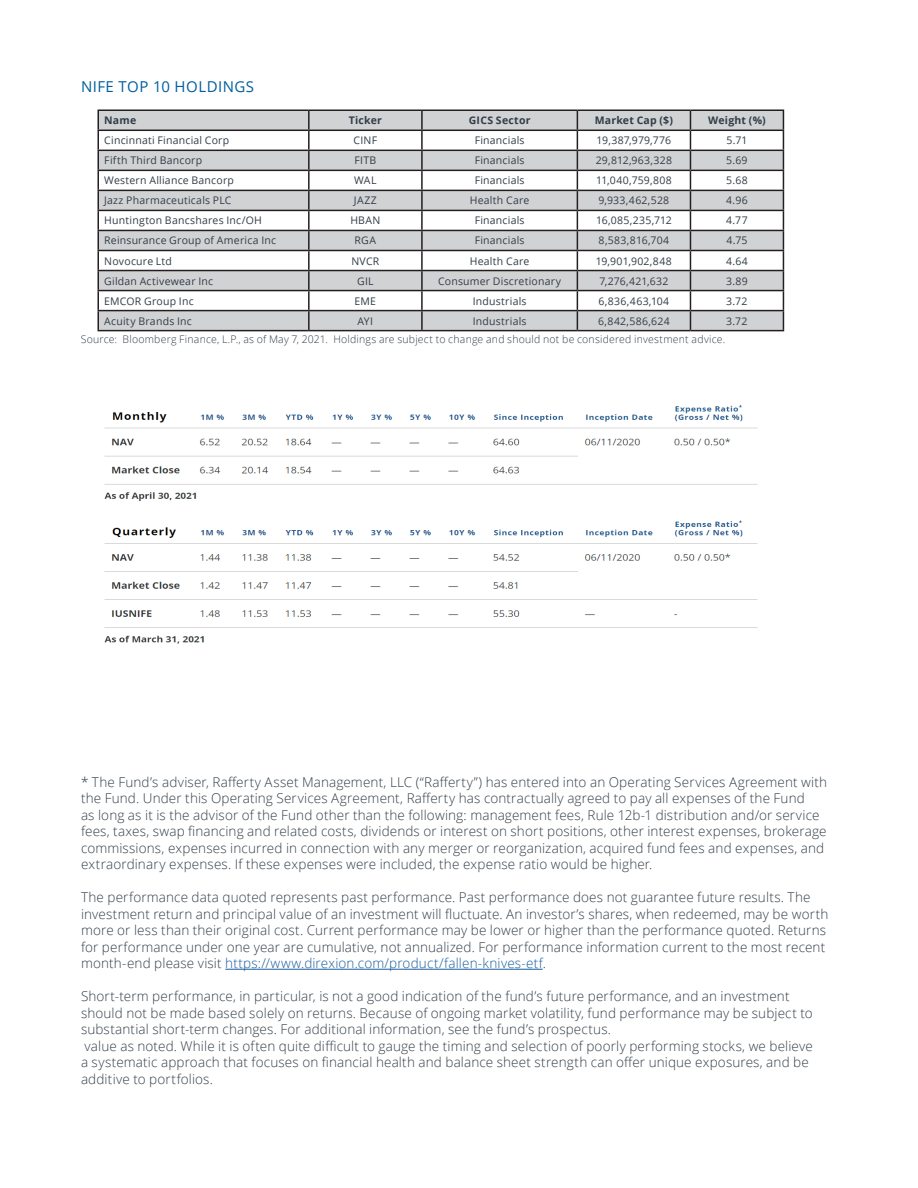
<style>
.page{position:relative;width:918px;height:1188px;background:#fff}
.page>*{position:absolute;margin:0;border:0;box-sizing:border-box;transform-origin:0 0}
.Sidebar_header{font:15px "Open Sans";letter-spacing:.03em;color:#005e9e}
.Body{font:300 13.5px/16.5px "Open Sans";letter-spacing:.01em;color:#323d48}
.t1{font:10.5px "Open Sans";letter-spacing:.02em;color:#323d48}
.t2{font:300 10.5px "Open Sans";letter-spacing:.02em;color:#323d48}
.t3{font:700 10.5px "Open Sans";letter-spacing:.02em;color:#323d48}
.t4{font:10.5px "Open Sans";letter-spacing:.04em;color:#323d48}
.s1{color:#175d9e}
</style>
<div class="page">
<svg style="left:99px;top:111px;width:684px;height:219px;fill:#d1d2d4"></svg>
<hr style="left:98px;top:110px;width:211px;height:1px;background:#231f20">
<hr style="left:309px;top:110px;width:113px;height:1px;background:#231f20">
<hr style="left:422px;top:110px;width:155px;height:1px;background:#231f20">
<hr style="left:577px;top:110px;width:113px;height:1px;background:#231f20">
<hr style="left:690px;top:110px;width:94px;height:1px;background:#231f20">
<hr style="left:98px;top:130px;width:211px;height:1px;background:#231f20">
<hr style="left:309px;top:130px;width:113px;height:1px;background:#231f20">
<hr style="left:422px;top:130px;width:155px;height:1px;background:#231f20">
<hr style="left:577px;top:130px;width:113px;height:1px;background:#231f20">
<hr style="left:690px;top:130px;width:94px;height:1px;background:#231f20">
<hr style="left:98px;top:150px;width:211px;height:1px;background:#231f20">
<hr style="left:309px;top:150px;width:113px;height:1px;background:#231f20">
<hr style="left:422px;top:150px;width:155px;height:1px;background:#231f20">
<hr style="left:577px;top:150px;width:113px;height:1px;background:#231f20">
<hr style="left:690px;top:150px;width:94px;height:1px;background:#231f20">
<hr style="left:98px;top:170px;width:211px;height:1px;background:#231f20">
<hr style="left:309px;top:170px;width:113px;height:1px;background:#231f20">
<hr style="left:422px;top:170px;width:155px;height:1px;background:#231f20">
<hr style="left:577px;top:170px;width:113px;height:1px;background:#231f20">
<hr style="left:690px;top:170px;width:94px;height:1px;background:#231f20">
<hr style="left:98px;top:190px;width:211px;height:1px;background:#231f20">
<hr style="left:309px;top:190px;width:113px;height:1px;background:#231f20">
<hr style="left:422px;top:190px;width:155px;height:1px;background:#231f20">
<hr style="left:577px;top:190px;width:113px;height:1px;background:#231f20">
<hr style="left:690px;top:190px;width:94px;height:1px;background:#231f20">
<hr style="left:98px;top:210px;width:211px;height:1px;background:#231f20">
<hr style="left:309px;top:210px;width:113px;height:1px;background:#231f20">
<hr style="left:422px;top:210px;width:155px;height:1px;background:#231f20">
<hr style="left:577px;top:210px;width:113px;height:1px;background:#231f20">
<hr style="left:690px;top:210px;width:94px;height:1px;background:#231f20">
<hr style="left:98px;top:230px;width:211px;height:1px;background:#231f20">
<hr style="left:309px;top:230px;width:113px;height:1px;background:#231f20">
<hr style="left:422px;top:230px;width:155px;height:1px;background:#231f20">
<hr style="left:577px;top:230px;width:113px;height:1px;background:#231f20">
<hr style="left:690px;top:230px;width:94px;height:1px;background:#231f20">
<hr style="left:98px;top:250px;width:211px;height:1px;background:#231f20">
<hr style="left:309px;top:250px;width:113px;height:1px;background:#231f20">
<hr style="left:422px;top:250px;width:155px;height:1px;background:#231f20">
<hr style="left:577px;top:250px;width:113px;height:1px;background:#231f20">
<hr style="left:690px;top:250px;width:94px;height:1px;background:#231f20">
<hr style="left:98px;top:270px;width:211px;height:1px;background:#231f20">
<hr style="left:309px;top:270px;width:113px;height:1px;background:#231f20">
<hr style="left:422px;top:270px;width:155px;height:1px;background:#231f20">
<hr style="left:577px;top:270px;width:113px;height:1px;background:#231f20">
<hr style="left:690px;top:270px;width:94px;height:1px;background:#231f20">
<hr style="left:98px;top:290px;width:211px;height:1px;background:#231f20">
<hr style="left:309px;top:290px;width:113px;height:1px;background:#231f20">
<hr style="left:422px;top:290px;width:155px;height:1px;background:#231f20">
<hr style="left:577px;top:290px;width:113px;height:1px;background:#231f20">
<hr style="left:690px;top:290px;width:94px;height:1px;background:#231f20">
<hr style="left:98px;top:310px;width:211px;height:1px;background:#231f20">
<svg style="left:98px;top:111px;width:1px;height:219px"></svg>
<hr style="left:309px;top:310px;width:113px;height:1px;background:#231f20">
<svg style="left:308px;top:111px;width:2px;height:219px"></svg>
<hr style="left:422px;top:310px;width:155px;height:1px;background:#231f20">
<svg style="left:421px;top:111px;width:2px;height:219px"></svg>
<hr style="left:577px;top:310px;width:113px;height:1px;background:#231f20">
<svg style="left:577px;top:111px;width:1px;height:219px"></svg>
<hr style="left:690px;top:310px;width:94px;height:1px;background:#231f20">
<svg style="left:690px;top:111px;width:1px;height:219px"></svg>
<svg style="left:783px;top:111px;width:1px;height:219px"></svg>
<hr style="left:98px;top:330px;width:211px;height:1px;background:#231f20">
<hr style="left:309px;top:330px;width:113px;height:1px;background:#231f20">
<hr style="left:422px;top:330px;width:155px;height:1px;background:#231f20">
<hr style="left:577px;top:330px;width:113px;height:1px;background:#231f20">
<hr style="left:690px;top:330px;width:94px;height:1px;background:#231f20">
<hr style="left:225px;top:969px;width:318px;height:1px;background:#175d9e">
<img style="left:104px;top:405px;width:654px;height:239px">
<p class="Sidebar_header" style="left:81px;top:77px;width:175px">NIFE TOP 10 HOLDINGS</p>
<p class="t3" style="left:104px;top:113px;width:33px">Name</p>
<p class="t3" style="left:349px;top:113px;width:35px">Ticker</p>
<p class="t3" style="left:469px;top:113px;width:63px">GICS Sector</p>
<p class="t3" style="left:595px;top:113px;width:80px">Market Cap ($)</p>
<p class="t3" style="left:708px;top:113px;width:59px">Weight (%)</p>
<p class="t1" style="left:104px;top:133px;width:127px">Cincinnati Financial Corp</p>
<p class="t1" style="left:354px;top:133px;width:25px">CINF</p>
<p class="t1" style="left:475px;top:133px;width:51px">Financials</p>
<p class="t1" style="left:597px;top:133px;width:76px">19,387,979,776</p>
<p class="t1" style="left:726px;top:133px;width:22px">5.71</p>
<p class="t1" style="left:104px;top:153px;width:100px">Fifth Third Bancorp</p>
<p class="t1" style="left:354px;top:153px;width:23px">FITB</p>
<p class="t1" style="left:475px;top:153px;width:51px">Financials</p>
<p class="t1" style="left:596px;top:153px;width:78px">29,812,963,328</p>
<p class="t1" style="left:726px;top:153px;width:23px">5.69</p>
<p class="t1" style="left:104px;top:173px;width:131px">Western Alliance Bancorp</p>
<p class="t1" style="left:354px;top:173px;width:24px">WAL</p>
<p class="t1" style="left:475px;top:173px;width:51px">Financials</p>
<p class="t1" style="left:596px;top:173px;width:77px">11,040,759,808</p>
<p class="t1" style="left:726px;top:173px;width:23px">5.68</p>
<p class="t1" style="left:104px;top:193px;width:129px">Jazz Pharmaceuticals PLC</p>
<p class="t1" style="left:354px;top:193px;width:24px">JAZZ</p>
<p class="t1" style="left:470px;top:193px;width:61px">Health Care</p>
<p class="t1" style="left:599px;top:193px;width:72px">9,933,462,528</p>
<p class="t1" style="left:726px;top:193px;width:23px">4.96</p>
<p class="t1" style="left:104px;top:213px;width:159px">Huntington Bancshares Inc/OH</p>
<p class="t1" style="left:350px;top:213px;width:32px">HBAN</p>
<p class="t1" style="left:475px;top:213px;width:51px">Financials</p>
<p class="t1" style="left:596px;top:213px;width:77px">16,085,235,712</p>
<p class="t1" style="left:726px;top:213px;width:23px">4.77</p>
<p class="t1" style="left:104px;top:233px;width:173px">Reinsurance Group of America Inc</p>
<p class="t1" style="left:355px;top:233px;width:23px">RGA</p>
<p class="t1" style="left:475px;top:233px;width:51px">Financials</p>
<p class="t1" style="left:599px;top:233px;width:72px">8,583,816,704</p>
<p class="t1" style="left:726px;top:233px;width:23px">4.75</p>
<p class="t1" style="left:104px;top:254px;width:69px">Novocure Ltd</p>
<p class="t1" style="left:351px;top:254px;width:30px">NVCR</p>
<p class="t1" style="left:470px;top:254px;width:61px">Health Care</p>
<p class="t4" style="left:596px;top:254px;width:78px">19,901,902,848</p>
<p class="t1" style="left:726px;top:254px;width:23px">4.64</p>
<p class="t1" style="left:104px;top:274px;width:110px">Gildan Activewear Inc</p>
<p class="t1" style="left:357px;top:274px;width:18px">GIL</p>
<p class="t1" style="left:438px;top:274px;width:125px">Consumer Discretionary</p>
<p class="t1" style="left:599px;top:274px;width:71px">7,276,421,632</p>
<p class="t1" style="left:726px;top:274px;width:23px">3.89</p>
<p class="t1" style="left:104px;top:294px;width:91px">EMCOR Group Inc</p>
<p class="t1" style="left:355px;top:294px;width:23px">EME</p>
<p class="t1" style="left:473px;top:294px;width:55px">Industrials</p>
<p class="t1" style="left:599px;top:294px;width:72px">6,836,463,104</p>
<p class="t1" style="left:726px;top:294px;width:23px">3.72</p>
<p class="t1" style="left:104px;top:314px;width:89px">Acuity Brands Inc</p>
<p class="t1" style="left:358px;top:314px;width:17px">AYI</p>
<p class="t1" style="left:473px;top:314px;width:55px">Industrials</p>
<p class="t1" style="left:598px;top:314px;width:73px">6,842,586,624</p>
<p class="t1" style="left:726px;top:314px;width:23px">3.72</p>
<p class="t2" style="left:81px;top:332px;width:646px">Source: Bloomberg Finance, L.P., as of May 7, 2021. Holdings are subject to change and should not be considered investment advice.</p>
<p class="Body" style="left:81px;top:773px;width:748px">* The Fund’s adviser, Rafferty Asset Management, LLC (“Rafferty”) has entered into an Operating Services Agreement with the Fund. Under this Operating Services Agreement, Rafferty has contractually agreed to pay all expenses of the Fund<br>as long as it is the advisor of the Fund other than the following: management fees, Rule 12b-1 distribution and/or service fees, taxes, swap financing and related costs, dividends or interest on short positions, other interest expenses, brokerage commissions, expenses incurred in connection with any merger or reorganization, acquired fund fees and expenses, and extraordinary expenses. If these expenses were included, the expense ratio would be higher.</p>
<p class="Body" style="left:81px;top:889px;width:749px">The performance data quoted represents past performance. Past performance does not guarantee future results. The investment return and principal value of an investment will fluctuate. An investor’s shares, when redeemed, may be worth more or less than their original cost. Current performance may be lower or higher than the performance quoted. Returns for performance under one year are cumulative, not annualized. For performance information current to the most recent month-end please visit <span class="s1">https://www.direxion.com/product/fallen-knives-etf</span>.</p>
<p class="Body" style="left:81px;top:988px;width:733px">Short-term performance, in particular, is not a good indication of the fund’s future performance, and an investment should not be made based solely on returns. Because of ongoing market volatility, fund performance may be subject to substantial short-term changes. For additional information, see the fund’s prospectus.</p>
<p class="Body" style="left:81px;top:1037px;width:734px">value as noted. While it is often quite difficult to gauge the timing and selection of poorly performing stocks, we believe a systematic approach that focuses on financial health and balance sheet strength can offer unique exposures, and be additive to portfolios.</p>
</div>
